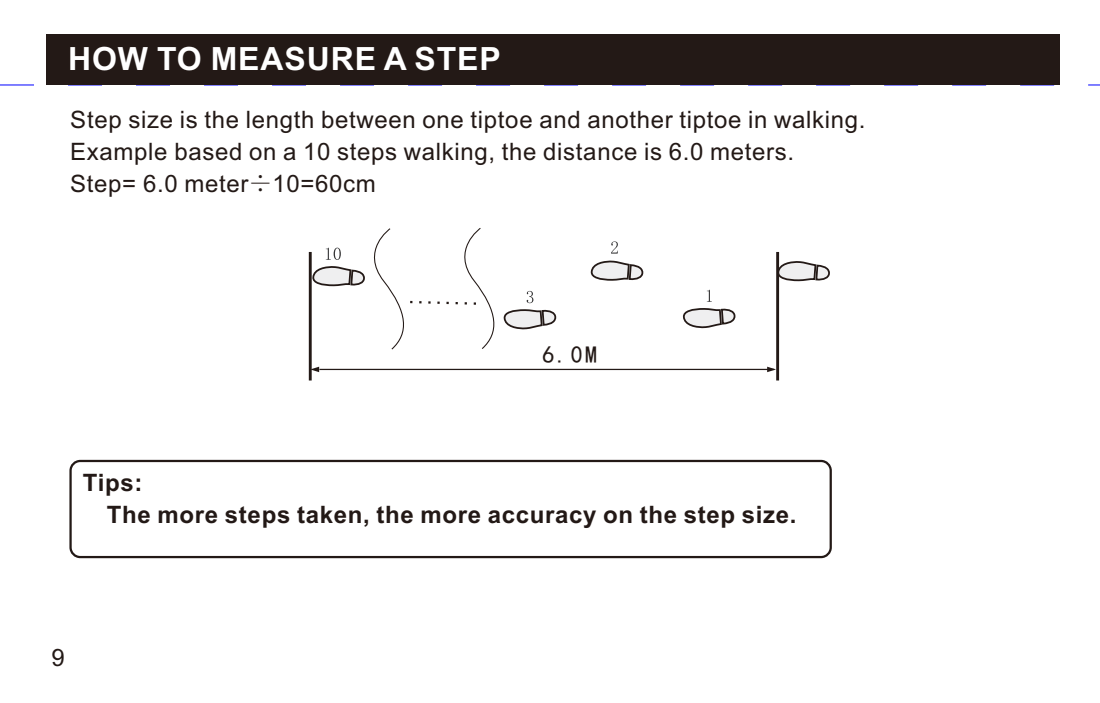
<style>
.page{position:relative;width:1100px;height:703px;background:#fff}
.page>*{position:absolute;margin:0;border:0;box-sizing:border-box;transform-origin:0 0}
.t1{font:700 32px "Arial";letter-spacing:.03em;color:#fff}
.t2{font:24px/32px "Arial";letter-spacing:.03em;color:#231916}
.t3{font:700 24px/32px "Arial";letter-spacing:.03em;color:#231916}
.t4{font:24px "Sim Hei";color:#231916}
.s1{font-family:"Adobe Fangsong Std"}
</style>
<div class="page">
<div style="left:69px;top:460px;width:763px;height:98px;border:2px solid #231916;border-radius:10px"></div>
<svg style="left:0;top:84px;width:1100px;height:2px"></svg>
<div style="left:46px;top:35px;width:1013px;height:50px;background:#231916"></div>
<svg style="left:591px;top:260px;width:53px;height:21px"></svg>
<hr style="left:309px;top:252px;width:3px;height:129px;background:#231916">
<hr style="left:776px;top:252px;width:3px;height:129px;background:#231916">
<hr style="left:319px;top:369px;width:455px;height:1px;background:#231916">
<svg style="left:767px;top:367px;width:9px;height:5px"></svg>
<svg style="left:311px;top:367px;width:8px;height:5px"></svg>
<svg style="left:611px;top:241px;width:7px;height:13px"></svg>
<svg style="left:313px;top:228px;width:244px;height:122px"></svg>
<svg style="left:682px;top:290px;width:54px;height:38px"></svg>
<svg style="left:776px;top:261px;width:53px;height:21px"></svg>
<h1 class="t1" style="left:68px;top:47px;width:434px">HOW TO MEASURE A STEP</h1>
<p class="t2" style="left:70px;top:106px;width:797px">Step size is the length between one tiptoe and another tiptoe in walking.<br>Example based on a 10 steps walking, the distance is 6.0 meters.<br>Step= 6.0 meter<span class="s1">÷</span>10=60cm</p>
<p class="t4" style="left:542px;top:343px;width:57px">6.0M</p>
<p class="t3" style="left:107px;top:469px;width:691px;text-indent:-24px">Tips:<br>The more steps taken, the more accuracy on the step size.</p>
<p class="t2" style="left:51px;top:644px;width:15px">9</p>
</div>
